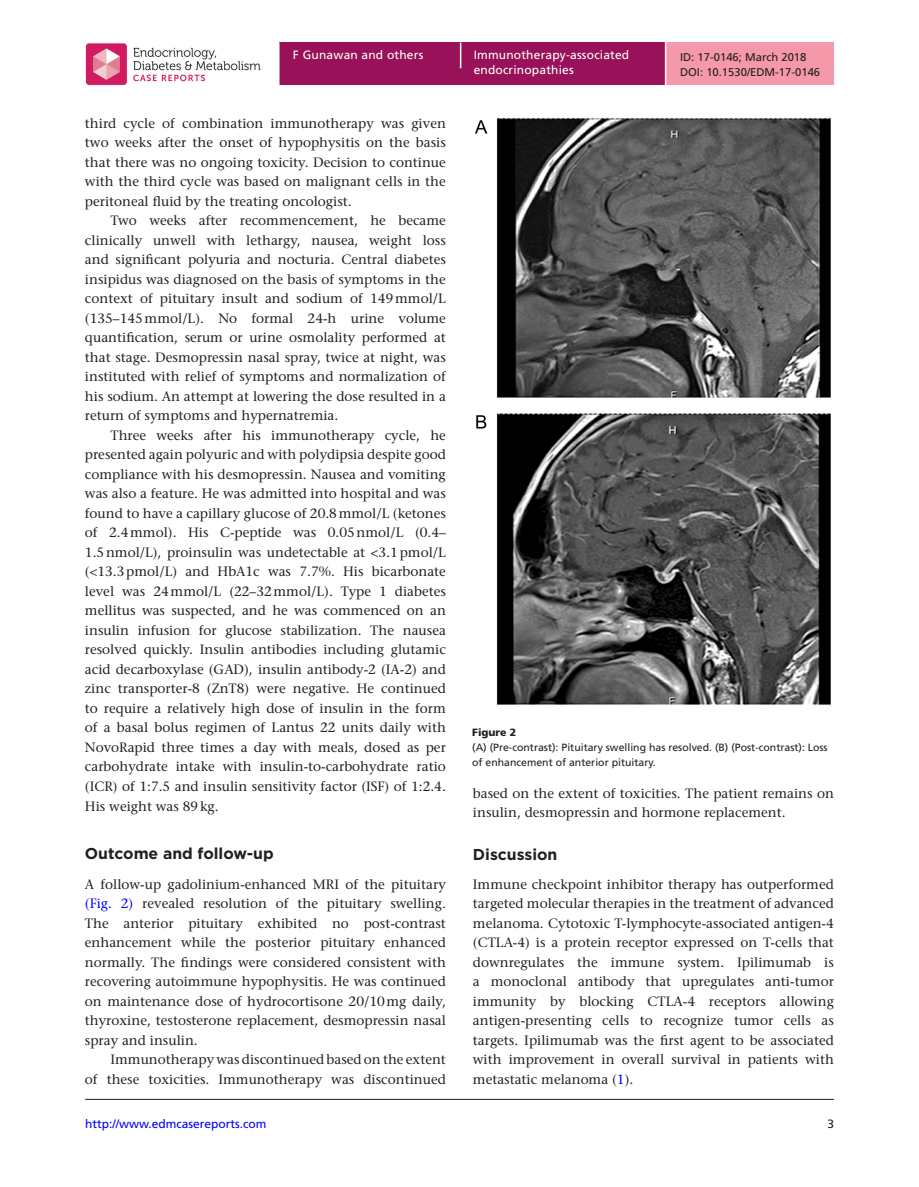
<style>
.page{position:relative;width:919px;height:1187px;background:#fff}
.page>*{position:absolute;margin:0;border:0;box-sizing:border-box;transform-origin:0 0}
.t1{font:700 15.75px "Gotham";color:#231f20}
.TXI{font:500 13.5px/19.5px "Stone Serif Std";color:#231f20;text-align:justify}
.TXT{font:500 13.5px/19.5px "Stone Serif Std";color:#231f20;text-align:justify}
.t2{font:12px/14.7px "Frutiger LT Std";letter-spacing:.015em;color:#fff}
.t3{font:12px "Frutiger LT Std";color:#00f}
.t4{font:12px "Frutiger LT Std";color:#231f20}
.t5{font:11.25px "Frutiger LT Std";color:#231f20}
.FC{font:10.5px/14.7px "Frutiger LT Std";color:#231f20}
.FC-2{font:900 10.5px "Frutiger LT Std";color:#231f20}
.s1{color:#00f}
</style>
<div class="page">
<div style="left:279px;top:43px;width:385px;height:42px;background:#991259"></div>
<div style="left:666px;top:43px;width:167px;height:42px;background:#f598a9"></div>
<svg style="left:460px;top:43px;width:1px;height:25px"></svg>
<img style="left:85px;top:43px;width:176px;height:42px">
<hr style="left:85px;top:1098px;width:749px;height:1px;background:#231f20">
<img style="left:475px;top:118px;width:356px;height:587px">
<p class="t2" style="left:293px;top:48px;width:132px">F Gunawan and others</p>
<p class="t5" style="left:680px;top:51px;width:128px">ID: 17-0146; March 2018</p>
<p class="t5" style="left:680px;top:65px;width:142px">DOI: 10.1530/EDM-17-0146</p>
<p class="t2" style="left:473px;top:48px;width:157px">Immunotherapy-associated endocrinopathies</p>
<p class="TXI" style="left:85px;top:113px;width:362px">third cycle of combination immunotherapy was given two weeks after the onset of hypophysitis on the basis that there was no ongoing toxicity. Decision to continue with the third cycle was based on malignant cells in the peritoneal fluid by the treating oncologist.</p>
<p class="TXI" style="left:85px;top:211px;width:362px;text-indent:26px">Two weeks after recommencement, he became clinically unwell with lethargy, nausea, weight loss and significant polyuria and nocturia. Central diabetes insipidus was diagnosed on the basis of symptoms in the context of pituitary insult and sodium of 149mmol/L (135–145mmol/L). No formal 24-h urine volume quantification, serum or urine osmolality performed at that stage. Desmopressin nasal spray, twice at night, was instituted with relief of symptoms and normalization of his sodium. An attempt at lowering the dose resulted in a return of symptoms and hypernatremia.</p>
<p class="TXI" style="left:85px;top:425px;width:362px;text-indent:26px">Three weeks after his immunotherapy cycle, he presented again polyuric and with polydipsia despite good compliance with his desmopressin. Nausea and vomiting was also a feature. He was admitted into hospital and was found to have a capillary glucose of 20.8mmol/L (ketones of 2.4mmol). His C-peptide was 0.05nmol/L (0.4– 1.5nmol/L), proinsulin was undetectable at &lt;3.1pmol/L (&lt;13.3pmol/L) and HbA1c was 7.7%. His bicarbonate level was 24mmol/L (22–32mmol/L). Type 1 diabetes mellitus was suspected, and he was commenced on an insulin infusion for glucose stabilization. The nausea resolved quickly. Insulin antibodies including glutamic acid decarboxylase (GAD), insulin antibody-2 (IA-2) and zinc transporter-8 (ZnT8) were negative. He continued to require a relatively high dose of insulin in the form of a basal bolus regimen of Lantus 22 units daily with NovoRapid three times a day with meals, dosed as per carbohydrate intake with insulin-to-carbohydrate ratio (ICR) of 1:7.5 and insulin sensitivity factor (ISF) of 1:2.4.<br>His weight was 89kg.</p>
<h1 class="t1" style="left:85px;top:843px;width:190px">Outcome and follow-up</h1>
<p class="TXT" style="left:85px;top:874px;width:362px">A follow-up gadolinium-enhanced MRI of the pituitary <span class="s1">(Fig. 2)</span> revealed resolution of the pituitary swelling.<br>The anterior pituitary exhibited no post-contrast enhancement while the posterior pituitary enhanced normally. The findings were considered consistent with recovering autoimmune hypophysitis. He was continued on maintenance dose of hydrocortisone 20/10mg daily, thyroxine, testosterone replacement, desmopressin nasal spray and insulin.</p>
<p class="TXI" style="left:85px;top:1049px;width:362px;text-align:right">Immunotherapy was discontinued based on the extent<br>of these toxicities. Immunotherapy was discontinued</p>
<p class="FC-2" style="left:472px;top:726px;width:45px">Figure 2</p>
<p class="FC" style="left:472px;top:740px;width:357px">(A) (Pre-contrast): Pituitary swelling has resolved. (B) (Post-contrast): Loss of enhancement of anterior pituitary.</p>
<p class="TXI" style="left:473px;top:783px;width:362px">based on the extent of toxicities. The patient remains on insulin, desmopressin and hormone replacement.</p>
<h1 class="t1" style="left:473px;top:843px;width:86px">Discussion</h1>
<p class="TXT" style="left:473px;top:874px;width:362px">Immune checkpoint inhibitor therapy has outperformed targeted molecular therapies in the treatment of advanced melanoma. Cytotoxic T-lymphocyte-associated antigen-4 (CTLA-4) is a protein receptor expressed on T-cells that downregulates the immune system. Ipilimumab is a monoclonal antibody that upregulates anti-tumor immunity by blocking CTLA-4 receptors allowing antigen-presenting cells to recognize tumor cells as targets. Ipilimumab was the first agent to be associated with improvement in overall survival in patients with metastatic melanoma (<span class="s1">1</span>).</p>
<p class="t3" style="left:85px;top:1116px;width:183px">http://www.edmcasereports.com</p>
<p class="t4" style="left:827px;top:1116px;width:8px">3</p>
</div>
